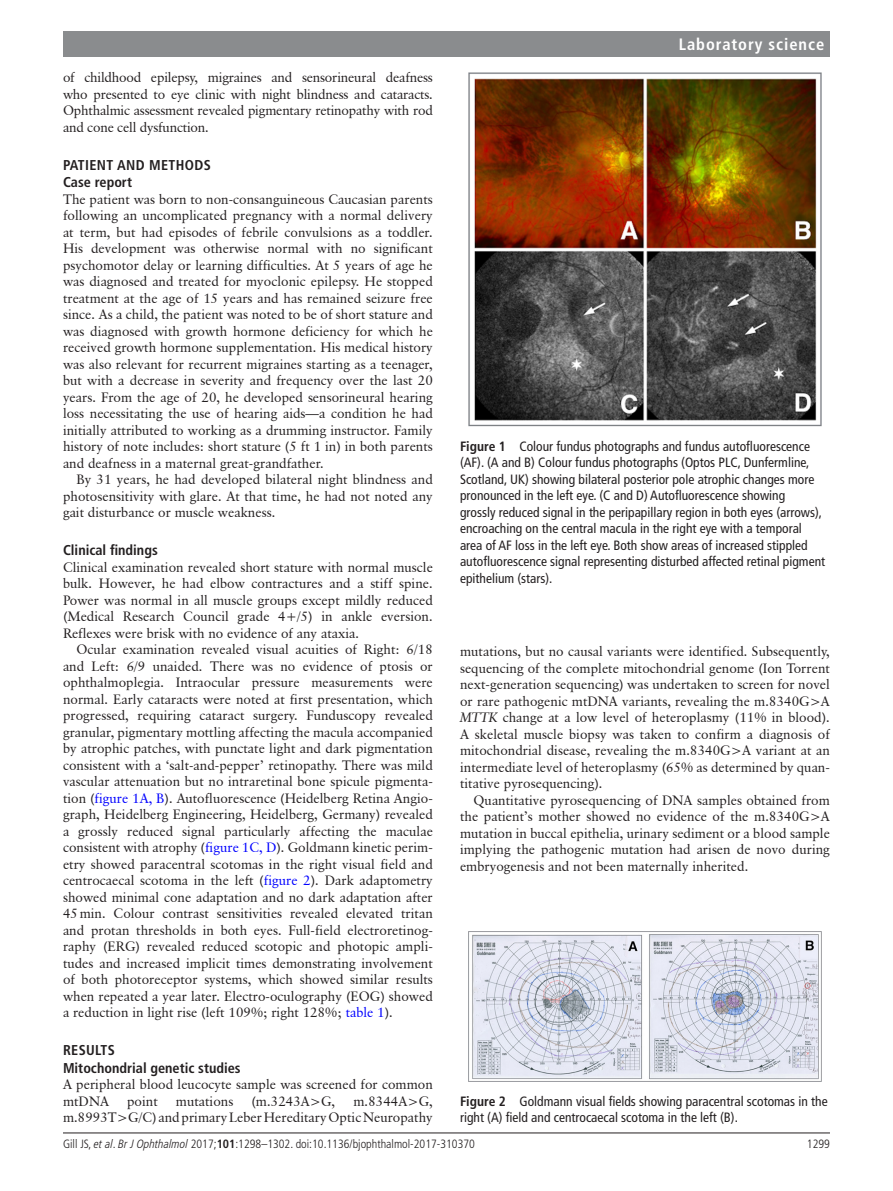
<style>
.page{position:relative;width:893px;height:1191px;background:#fff}
.page>*{position:absolute;margin:0;border:0;box-sizing:border-box;transform-origin:0 0}
.t1{font:700 condensed 16.5px "Frutiger LT Pro";letter-spacing:.055em;color:#fff}
.t2{font:700 condensed 14.25px/17.2px "Frutiger LT Pro";color:#231f20}
.t3{font:700 condensed 14.25px/17.2px "Frutiger LT Pro";letter-spacing:.025em;color:#231f20}
.t4{font:13.5px/16.5px "Classical Garamond BT";color:#231f20;text-align:justify}
.t5{font:condensed 13.5px/16.5px "Frutiger LT Pro";color:#231f20}
.t6{font:300 condensed 12px "Frutiger LT Pro";color:#231f20}
.s1{color:#00f}
.s2{font-weight:700}
.s3{font-style:italic}
</style>
<div class="page">
<hr style="left:63px;top:1132px;width:767px;height:1px;background:#231f20">
<div style="left:63px;top:31px;width:767px;height:25px;background:#8a8c8e"></div>
<img style="left:469px;top:72px;width:352px;height:355px">
<img style="left:469px;top:931px;width:352px;height:150px">
<p class="t4" style="left:63px;top:69px;width:371px">of childhood epilepsy, migraines and sensorineural deafness who presented to eye clinic with night blindness and cataracts.<br>Ophthalmic assessment revealed pigmentary retinopathy with rod and cone cell dysfunction.</p>
<p class="t3" style="left:63px;top:156px;width:149px">Patient and methods<br>Case report</p>
<p class="t4" style="left:63px;top:190px;width:371px">The patient was born to non-consanguineous Caucasian parents following an uncomplicated pregnancy with a normal delivery at term, but had episodes of febrile convulsions as a toddler.<br>His development was otherwise normal with no significant psychomotor delay or learning difficulties. At 5 years of age he was diagnosed and treated for myoclonic epilepsy. He stopped treatment at the age of 15 years and has remained seizure free since. As a child, the patient was noted to be of short stature and was diagnosed with growth hormone deficiency for which he received growth hormone supplementation. His medical history was also relevant for recurrent migraines starting as a teenager, but with a decrease in severity and frequency over the last 20 years. From the age of 20, he developed sensorineural hearing loss necessitating the use of hearing aids—a condition he had initially attributed to working as a drumming instructor. Family history of note includes: short stature (5 ft 1 in) in both parents and deafness in a maternal great-grandfather.</p>
<p class="t4" style="left:63px;top:471px;width:371px;text-indent:14px">By 31 years, he had developed bilateral night blindness and photosensitivity with glare. At that time, he had not noted any gait disturbance or muscle weakness.</p>
<p class="t2" style="left:63px;top:541px;width:96px">Clinical findings</p>
<p class="t4" style="left:63px;top:558px;width:371px">Clinical examination revealed short stature with normal muscle bulk. However, he had elbow contractures and a stiff spine.<br>Power was normal in all muscle groups except mildly reduced (Medical Research Council grade 4+/5) in ankle eversion.<br>Reflexes were brisk with no evidence of any ataxia.</p>
<p class="t4" style="left:63px;top:641px;width:371px;text-indent:14px">Ocular examination revealed visual acuities of Right: 6/18 and Left: 6/9 unaided. There was no evidence of ptosis or ophthalmoplegia. Intraocular pressure measurements were normal. Early cataracts were noted at first presentation, which progressed, requiring cataract surgery. Funduscopy revealed granular, pigmentary mottling affecting the macula accompanied by atrophic patches, with punctate light and dark pigmentation consistent with a ‘salt-and-pepper’ retinopathy. There was mild vascular attenuation but no intraretinal bone spicule pigmenta&shy;tion (<span class="s1">figure 1A, B</span>). Autofluorescence (Heidelberg Retina Angio&shy;graph, Heidelberg Engineering, Heidelberg, Germany) revealed a grossly reduced signal particularly affecting the maculae consistent with atrophy (<span class="s1">figure 1C, D</span>). Goldmann kinetic perim&shy;etry showed paracentral scotomas in the right visual field and centrocaecal scotoma in the left (<span class="s1">figure 2</span>). Dark adaptometry showed minimal cone adaptation and no dark adaptation after 45min. Colour contrast sensitivities revealed elevated tritan and protan thresholds in both eyes. Full-field electroretinog&shy;raphy (ERG) revealed reduced scotopic and photopic ampli&shy;tudes and increased implicit times demonstrating involvement of both photoreceptor systems, which showed similar results when repeated a year later. Electro-oculography (EOG) showed a reduction in light rise (left 109%; right 128%; <span class="s1">table 1</span>).</p>
<p class="t2" style="left:63px;top:1041px;width:179px">Results<br>Mitochondrial genetic studies</p>
<p class="t4" style="left:63px;top:1076px;width:371px">A peripheral blood leucocyte sample was screened for common mtDNA</p>
<p class="t4" style="left:63px;top:1092px;width:371px;text-align:right">m.8344A&gt;G,<br>m.8993T&gt;G/C) and primary Leber Hereditary Optic Neuropathy</p>
<p class="t4" style="left:127px;top:1092px;width:32px">point</p>
<p class="t4" style="left:176px;top:1092px;width:59px">mutations</p>
<p class="t4" style="left:251px;top:1092px;width:85px">(m.3243A&gt;G,</p>
<p class="t1" style="left:679px;top:34px;width:147px">Laboratory science</p>
<p class="t5" style="left:460px;top:438px;width:367px"><span class="s2">Figure 1</span> Colour fundus photographs and fundus autofluorescence (AF). (A and B) Colour fundus photographs (Optos PLC, Dunfermline, Scotland, UK) showing bilateral posterior pole atrophic changes more pronounced in the left eye. (C and D) Autofluorescence showing<br>grossly reduced signal in the peripapillary region in both eyes (arrows), encroaching on the central macula in the right eye with a temporal area of AF loss in the left eye. Both show areas of increased stippled autofluorescence signal representing disturbed affected retinal pigment epithelium (stars).</p>
<p class="t4" style="left:460px;top:643px;width:371px">mutations, but no causal variants were identified. Subsequently, sequencing of the complete mitochondrial genome (Ion Torrent next-generation sequencing) was undertaken to screen for novel or rare pathogenic mtDNA variants, revealing the m.8340G&gt;A <span class="s3">MTTK</span> change at a low level of heteroplasmy (11% in blood).<br>A skeletal muscle biopsy was taken to confirm a diagnosis of mitochondrial disease, revealing the m.8340G&gt;A variant at an intermediate level of heteroplasmy (65% as determined by quan&shy;titative pyrosequencing).</p>
<p class="t4" style="left:460px;top:791px;width:371px;text-indent:14px">Quantitative pyrosequencing of DNA samples obtained from the patient’s mother showed no evidence of the m.8340G&gt;A mutation in buccal epithelia, urinary sediment or a blood sample implying the pathogenic mutation had arisen de novo during embryogenesis and not been maternally inherited.</p>
<p class="t5" style="left:460px;top:1092px;width:369px"><span class="s2">Figure 2</span> Goldmann visual fields showing paracentral scotomas in the right (A) field and centrocaecal scotoma in the left (B).</p>
<p class="t6" style="left:63px;top:1136px;width:413px">Gill JS, <span class="s3">et al</span>. <span class="s3">Br J Ophthalmol</span> 2017;<span class="s2">101</span>:1298–1302. doi:10.1136/bjophthalmol-2017-310370</p>
<p class="t6" style="left:807px;top:1136px;width:25px">1299</p>
</div>
